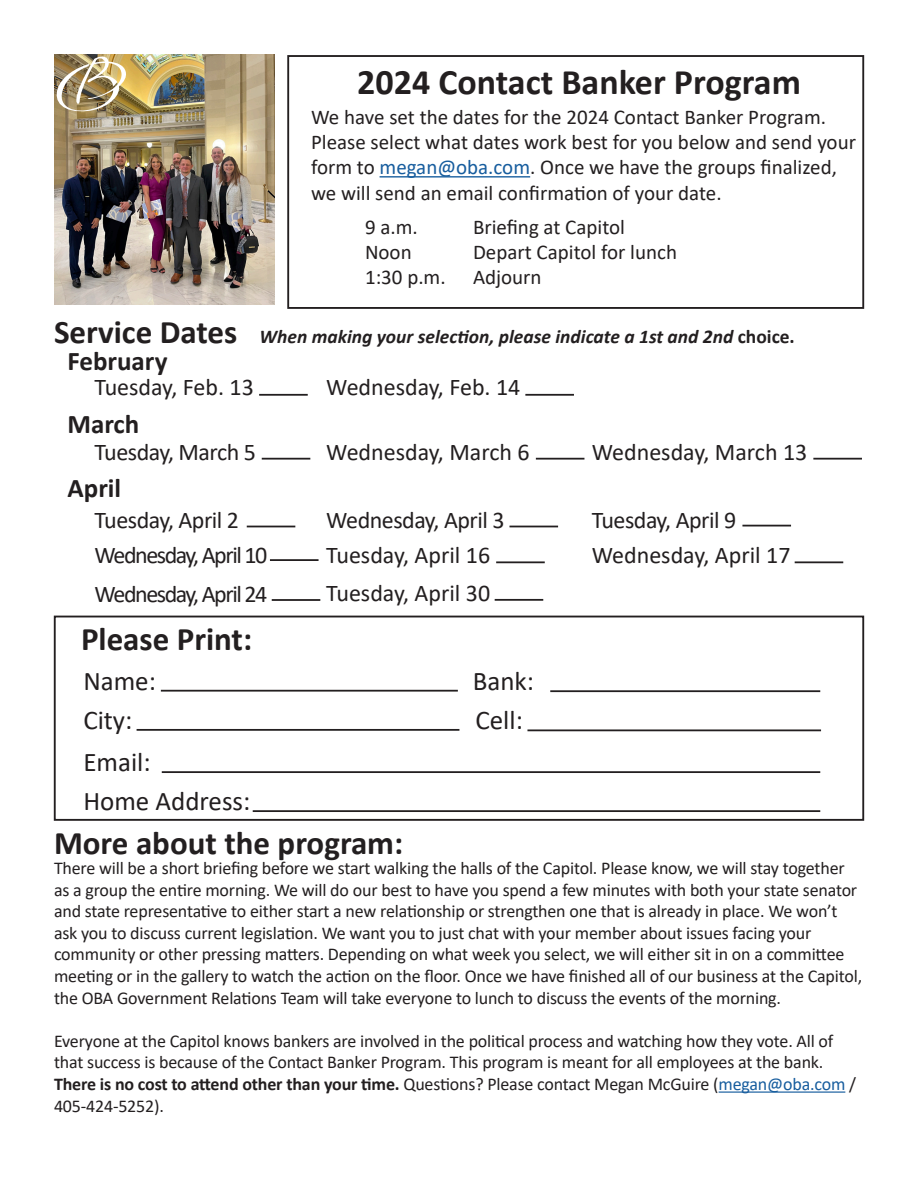
<style>
.page{position:relative;width:918px;height:1188px;background:#fff}
.page>*{position:absolute;margin:0;border:0;box-sizing:border-box;transform-origin:0 0}
.t1{font:700 36px "Calibri";color:#231f20}
.t2{font:700 33px "Calibri";color:#231f20}
.t3{font:27px "Calibri";color:#231f20}
.t4{font:700 27px "Calibri";color:#231f20}
.t5{font:24px "Calibri";color:#231f20}
.t6{font:24px "Calibri";letter-spacing:-.02em;color:#231f20}
.t7{font:24px "Calibri";letter-spacing:-.06em;color:#231f20}
.t8{font:21px/25.2px "Calibri";color:#231f20}
.t9{font:italic 700 19.5px "Calibri";color:#231f20}
.t10{font:18px/21.6px "Calibri";letter-spacing:-.01em;color:#231f20}
.s1{color:#175d9e}
.s2{font-style:normal}
.s3{font-weight:700}
</style>
<div class="page">
<img style="left:54px;top:54px;width:220px;height:251px">
<hr style="left:719px;top:1092px;width:126px;height:1px;background:#175d9e">
<hr style="left:380px;top:176px;width:150px;height:2px;background:#175d9e">
<hr style="left:259px;top:394px;width:49px;height:2px;background:#231f20">
<hr style="left:262px;top:458px;width:48px;height:2px;background:#231f20">
<hr style="left:161px;top:690px;width:297px;height:2px;background:#231f20">
<hr style="left:550px;top:690px;width:270px;height:2px;background:#231f20">
<hr style="left:137px;top:729px;width:322px;height:2px;background:#231f20">
<hr style="left:527px;top:729px;width:294px;height:2px;background:#231f20">
<hr style="left:162px;top:771px;width:658px;height:2px;background:#231f20">
<div style="left:54px;top:616px;width:810px;height:205px;border:2px solid #231f20"></div>
<div style="left:287px;top:55px;width:577px;height:254px;border:2px solid #231f20"></div>
<img style="left:54px;top:57px;width:73px;height:57px">
<hr style="left:525px;top:394px;width:49px;height:2px;background:#231f20">
<hr style="left:742px;top:525px;width:49px;height:1px;background:#231f20">
<hr style="left:509px;top:526px;width:49px;height:1px;background:#231f20">
<hr style="left:496px;top:561px;width:49px;height:2px;background:#231f20">
<hr style="left:272px;top:599px;width:48px;height:2px;background:#231f20">
<hr style="left:536px;top:458px;width:48px;height:2px;background:#231f20">
<hr style="left:813px;top:458px;width:49px;height:2px;background:#231f20">
<hr style="left:247px;top:526px;width:48px;height:1px;background:#231f20">
<hr style="left:795px;top:561px;width:48px;height:2px;background:#231f20">
<hr style="left:270px;top:559px;width:49px;height:2px;background:#231f20">
<hr style="left:495px;top:599px;width:48px;height:2px;background:#231f20">
<hr style="left:253px;top:810px;width:567px;height:2px;background:#231f20">
<p class="t1" style="left:357px;top:57px;width:445px">2024 Contact Banker Program</p>
<p class="t8" style="left:311px;top:104px;width:517px">We have set the dates for the 2024 Contact Banker Program.</p>
<p class="t8" style="left:311px;top:129px;width:547px">Please select what dates work best for you below and send your form to <span class="s1">megan@oba.com</span>. Once we have the groups finalized, we will send an email confirmation of your date.</p>
<p class="t8" style="left:365px;top:214px;width:54px">9 a.m.</p>
<p class="t8" style="left:473px;top:214px;width:154px">Briefing at Capitol</p>
<p class="t8" style="left:365px;top:239px;width:48px">Noon</p>
<p class="t8" style="left:473px;top:239px;width:206px">Depart Capitol for lunch</p>
<p class="t8" style="left:365px;top:264px;width:82px">1:30 p.m.</p>
<p class="t8" style="left:473px;top:264px;width:70px">Adjourn</p>
<p class="t2" style="left:54px;top:309px;width:185px">Service Dates</p>
<p class="t9" style="left:260px;top:323px;width:537px">When making your selection, please indicate a 1st and 2nd <span class="s2">choice.</span></p>
<p class="t4" style="left:68px;top:342px;width:102px">February</p>
<p class="t5" style="left:94px;top:370px;width:161px">Tuesday, Feb. 13</p>
<p class="t4" style="left:68px;top:405px;width:73px">March</p>
<p class="t6" style="left:94px;top:435px;width:163px">Tuesday, March 5</p>
<p class="t4" style="left:68px;top:469px;width:55px">April</p>
<p class="t5" style="left:326px;top:370px;width:196px">Wednesday, Feb. 14</p>
<p class="t5" style="left:326px;top:435px;width:205px">Wednesday, March 6</p>
<p class="t5" style="left:592px;top:435px;width:217px">Wednesday, March 13</p>
<p class="t6" style="left:94px;top:503px;width:146px">Tuesday, April 2</p>
<p class="t7" style="left:94px;top:538px;width:174px">Wednesday, April 10</p>
<p class="t5" style="left:592px;top:539px;width:200px">Wednesday, April 17</p>
<p class="t5" style="left:326px;top:576px;width:166px">Tuesday, April 30</p>
<p class="t6" style="left:326px;top:503px;width:180px">Wednesday, April 3</p>
<p class="t6" style="left:592px;top:503px;width:146px">Tuesday, April 9</p>
<p class="t5" style="left:326px;top:539px;width:166px">Tuesday, April 16</p>
<p class="t7" style="left:94px;top:577px;width:174px">Wednesday, April 24</p>
<p class="t2" style="left:81px;top:616px;width:173px">Please Print:</p>
<p class="t3" style="left:83px;top:662px;width:74px">Name:</p>
<p class="t3" style="left:473px;top:662px;width:63px">Bank:</p>
<p class="t3" style="left:83px;top:701px;width:51px">City:</p>
<p class="t3" style="left:475px;top:701px;width:49px">Cell:</p>
<p class="t3" style="left:83px;top:744px;width:69px">Email:</p>
<p class="t3" style="left:83px;top:783px;width:169px">Home Address:</p>
<p class="t2" style="left:54px;top:819px;width:351px">More about the program:</p>
<p class="t10" style="left:54px;top:857px;width:810px">There will be a short briefing before we start walking the halls of the Capitol. Please know, we will stay together as a group the entire morning. We will do our best to have you spend a few minutes with both your state senator and state representative to either start a new relationship or strengthen one that is already in place. We won’t ask you to discuss current legislation. We want you to just chat with your member about issues facing your community or other pressing matters. Depending on what week you select, we will either sit in on a committee meeting or in the gallery to watch the action on the floor. Once we have finished all of our business at the Capitol, the OBA Government Relations Team will take everyone to lunch to discuss the events of the morning.</p>
<p class="t10" style="left:54px;top:1030px;width:804px">Everyone at the Capitol knows bankers are involved in the political process and watching how they vote. All of that success is because of the Contact Banker Program. This program is meant for all employees at the bank.<br><span class="s3">There is no cost to attend other than your time.</span> Questions? Please contact Megan McGuire (<span class="s1">megan@oba.com</span> / 405-424-5252).</p>
</div>
